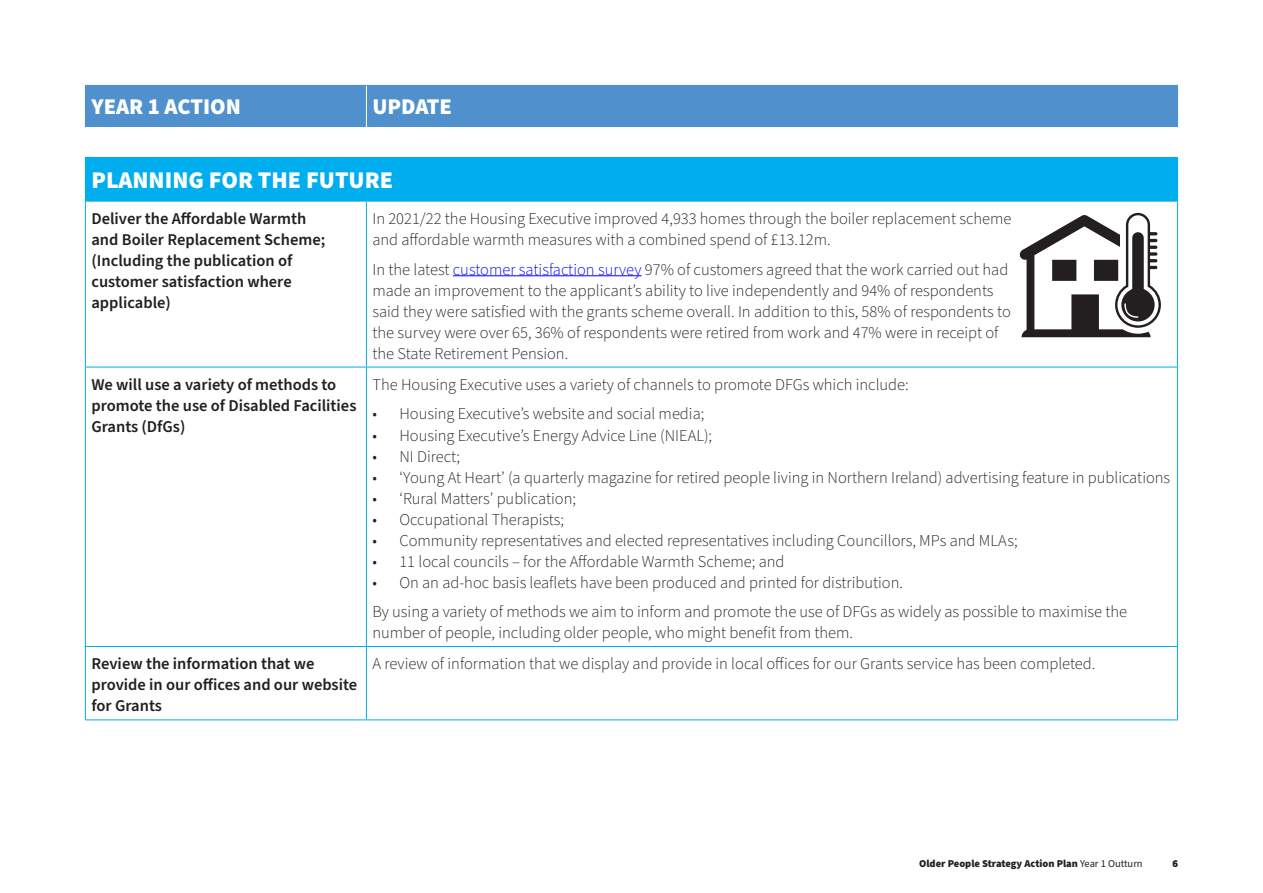
<style>
.page{position:relative;width:1263px;height:893px;background:#fff}
.page>*{position:absolute;margin:0;border:0;box-sizing:border-box;transform-origin:0 0}
.t1{font:900 24px "Source Sans Pro";color:#fff}
.t2{font:900 22.5px "Source Sans Pro";color:#fff}
.t3{font:300 16.5px/21px "Source Sans Pro";color:#231f20}
.t4{font:600 16.5px/21px "Source Sans Pro";color:#231f20}
.t5{font:900 10.5px "Source Sans Pro";color:#231f20}
.t6{font:700 10.5px "Program OT";color:#231f20}
.s1{color:#00f}
.s2{font-weight:400}
</style>
<div class="page">
<div style="left:85px;top:85px;width:281px;height:42px;background:#5091cd"></div>
<div style="left:366px;top:85px;width:811px;height:42px;background:#5091cd"></div>
<div style="left:85px;top:158px;width:1092px;height:43px;background:#00aeef"></div>
<hr style="left:85px;top:201px;width:281px;height:1px;background:#00aeef">
<hr style="left:85px;top:201px;width:1px;height:166px;background:#00aeef">
<hr style="left:366px;top:201px;width:812px;height:1px;background:#00aeef">
<hr style="left:366px;top:201px;width:1px;height:166px;background:#00aeef">
<hr style="left:1177px;top:201px;width:1px;height:166px;background:#00aeef">
<hr style="left:85px;top:367px;width:281px;height:1px;background:#00aeef">
<hr style="left:85px;top:367px;width:1px;height:279px;background:#00aeef">
<hr style="left:366px;top:367px;width:812px;height:1px;background:#00aeef">
<hr style="left:366px;top:367px;width:1px;height:279px;background:#00aeef">
<hr style="left:1177px;top:367px;width:1px;height:279px;background:#00aeef">
<hr style="left:85px;top:646px;width:281px;height:1px;background:#00aeef">
<hr style="left:85px;top:647px;width:1px;height:72px;background:#00aeef">
<hr style="left:366px;top:646px;width:812px;height:1px;background:#00aeef">
<hr style="left:366px;top:647px;width:1px;height:72px;background:#00aeef">
<hr style="left:1177px;top:647px;width:1px;height:72px;background:#00aeef">
<hr style="left:85px;top:719px;width:281px;height:1px;background:#00aeef">
<hr style="left:366px;top:719px;width:812px;height:1px;background:#00aeef">
<hr style="left:1177px;top:158px;width:1px;height:43px;background:#00aeef">
<hr style="left:366px;top:85px;width:812px;height:1px;background:#5091cd">
<hr style="left:1177px;top:86px;width:1px;height:41px;background:#5091cd">
<hr style="left:366px;top:86px;width:1px;height:41px;background:#fff">
<hr style="left:453px;top:275px;width:189px;height:1px;background:#00f">
<svg style="left:1019px;top:213px;width:142px;height:124px"></svg>
<h2 class="t2" style="left:91px;top:91px;width:151px">YEAR 1 ACTION</h2>
<h2 class="t2" style="left:372px;top:91px;width:81px">UPDATE</h2>
<h1 class="t1" style="left:91px;top:164px;width:303px">PLANNING FOR THE FUTURE</h1>
<p class="t4" style="left:91px;top:209px;width:235px">Deliver the Affordable Warmth and Boiler Replacement Scheme; (Including the publication of customer satisfaction where applicable)</p>
<p class="t3" style="left:372px;top:209px;width:641px">In 2021/22 the Housing Executive improved 4,933 homes through the boiler replacement scheme and affordable warmth measures with a combined spend of £13.12m.</p>
<p class="t3" style="left:372px;top:259px;width:640px">In the latest <span class="s1">customer satisfaction survey</span> 97% of customers agreed that the work carried out had made an improvement to the applicant’s ability to live independently and 94% of respondents said they were satisfied with the grants scheme overall. In addition to this, 58% of respondents to the survey were over 65, 36% of respondents were retired from work and 47% were in receipt of the State Retirement Pension.</p>
<p class="t4" style="left:91px;top:374px;width:267px">We will use a variety of methods to promote the use of Disabled Facilities<br>Grants (DfGs)</p>
<p class="t3" style="left:372px;top:375px;width:538px">The Housing Executive uses a variety of channels to promote DFGs which include:</p>
<p class="t3" style="left:372px;top:404px;width:333px">• Housing Executive’s website and social media;</p>
<p class="t3" style="left:372px;top:425px;width:341px">• Housing Executive’s Energy Advice Line (NIEAL);</p>
<p class="t3" style="left:372px;top:446px;width:89px">• NI Direct;</p>
<p class="t3" style="left:372px;top:467px;width:799px">• ‘Young At Heart’ (a quarterly magazine for retired people living in Northern Ireland) advertising feature in publications</p>
<p class="t3" style="left:372px;top:488px;width:205px">• ‘Rural Matters’ publication;</p>
<p class="t3" style="left:372px;top:509px;width:193px">• Occupational Therapists;</p>
<p class="t3" style="left:372px;top:530px;width:647px">• Community representatives and elected representatives including Councillors, MPs and MLAs;</p>
<p class="t3" style="left:372px;top:551px;width:414px">• 11 local councils – for the Affordable Warmth Scheme; and</p>
<p class="t3" style="left:372px;top:568px;width:756px;line-height:29.5px">• On an ad-hoc basis leaflets have been produced and printed for distribution.<br>By using a variety of methods we aim to inform and promote the use of DFGs as widely as possible to maximise the</p>
<p class="t3" style="left:372px;top:623px;width:482px">number of people, including older people, who might benefit from them.</p>
<p class="t4" style="left:91px;top:654px;width:267px">Review the information that we provide in our offices and our website for Grants</p>
<p class="t3" style="left:372px;top:654px;width:724px">A review of information that we display and provide in local offices for our Grants service has been completed.</p>
<p class="t5" style="left:919px;top:856px;width:225px">Older People Strategy Action Plan <span class="s2">Year 1 Outturn</span></p>
<p class="t6" style="left:1172px;top:857px;width:7px">6</p>
</div>
